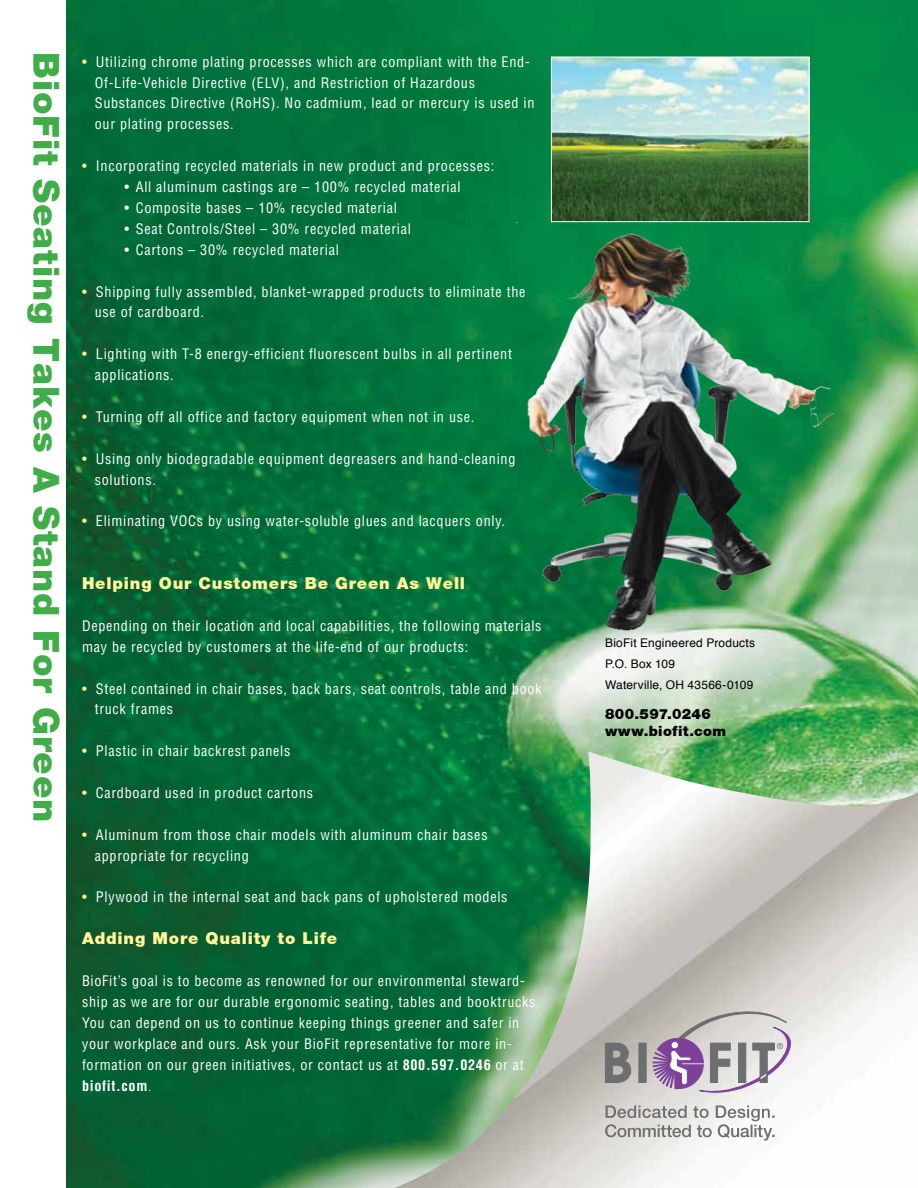
<style>
.page{position:relative;width:918px;height:1188px;background:#fff}
.page>*{position:absolute;margin:0;border:0;box-sizing:border-box;transform-origin:0 0}
.t1{font:900 35.85px "Helvetica Neue";letter-spacing:.025em;color:#41ad49}
.t2{font:900 16.35px "Helvetica Neue";letter-spacing:.05em;color:#fff799}
.t3{font:condensed 14.25px/20.9px "Helvetica";letter-spacing:.05em;color:#fff}
.t4{font:900 14.25px "Helvetica Neue";letter-spacing:.025em;color:#000}
.t5{font:12px/20.9px "Helvetica";letter-spacing:.02em;color:#000}
.s1{color:#fff799}
.s2{font-weight:700}
.s3{font-weight:300}
</style>
<div class="page">
<img style="left:66px;top:0;width:852px;height:1188px">
<img style="left:553px;top:59px;width:254px;height:161px">
<div style="left:551px;top:57px;width:258px;height:165px;border:1px solid #fff"></div>
<img style="left:516px;top:223px;width:328px;height:420px">
<img style="left:394px;top:751px;width:524px;height:437px">
<svg style="left:605px;top:1043px;width:27px;height:40px"></svg>
<div style="left:639px;top:1043px;width:7px;height:39px;background:#6d6e70"></div>
<svg style="left:653px;top:1012px;width:140px;height:83px;background:#beb3bf"></svg>
<svg style="left:605px;top:1106px;width:170px;height:35px"></svg>
<svg style="left:915px;top:0;width:3px;height:4px"></svg>
<svg style="left:915px;top:1184px;width:3px;height:4px"></svg>
<h1 class="t1" style="left:68px;top:52px;width:772px;rotate:90deg">BioFit Seating Takes A Stand For Green</h1>
<p class="t3" style="left:95px;top:51px;width:441px;text-indent:-13px"><span class="s1">•</span> Utilizing chrome plating processes which are compliant with the End-Of-Life-Vehicle Directive (ELV), and Restriction of Hazardous Substances Directive (RoHS). No cadmium, lead or mercury is used in our plating processes.</p>
<p class="t3" style="left:82px;top:155px;width:414px"><span class="s1">•</span> Incorporating recycled materials in new product and processes:</p>
<p class="t3" style="left:125px;top:176px;width:338px">• All aluminum castings are – 100% recycled material</p>
<p class="t3" style="left:125px;top:197px;width:274px">• Composite bases – 10% recycled material</p>
<p class="t3" style="left:125px;top:218px;width:288px">• Seat Controls/Steel – 30% recycled material</p>
<p class="t3" style="left:125px;top:239px;width:216px">• Cartons – 30% recycled material</p>
<p class="t3" style="left:95px;top:281px;width:432px;text-indent:-13px"><span class="s1">•</span> Shipping fully assembled, blanket-wrapped products to eliminate the use of cardboard.</p>
<p class="t3" style="left:95px;top:343px;width:419px;text-indent:-13px"><span class="s1">•</span> Lighting with T-8 energy-efficient fluorescent bulbs in all pertinent applications.</p>
<p class="t3" style="left:82px;top:406px;width:394px"><span class="s1">•</span> Turning off all office and factory equipment when not in use.</p>
<p class="t3" style="left:95px;top:448px;width:422px;text-indent:-13px"><span class="s1">•</span> Using only biodegradable equipment degreasers and hand-cleaning solutions.</p>
<p class="t3" style="left:82px;top:510px;width:425px"><span class="s1">•</span> Eliminating VOCs by using water-soluble glues and lacquers only.</p>
<p class="t2" style="left:82px;top:573px;width:385px">Helping Our Customers Be Green As Well</p>
<p class="t3" style="left:82px;top:615px;width:461px">Depending on their location and local capabilities, the following materials may be recycled by customers at the life-end of our products:</p>
<p class="t3" style="left:95px;top:678px;width:448px;text-indent:-13px"><span class="s1">•</span> Steel contained in chair bases, back bars, seat controls, table and book truck frames</p>
<p class="t3" style="left:82px;top:740px;width:210px"><span class="s1">•</span> Plastic in chair backrest panels</p>
<p class="t3" style="left:82px;top:782px;width:233px"><span class="s1">•</span> Cardboard used in product cartons</p>
<p class="t3" style="left:95px;top:824px;width:394px;text-indent:-13px"><span class="s1">•</span> Aluminum from those chair models with aluminum chair bases appropriate for recycling</p>
<p class="t3" style="left:82px;top:887px;width:427px"><span class="s1">•</span> Plywood in the internal seat and back pans of upholstered models</p>
<p class="t2" style="left:82px;top:929px;width:257px">Adding More Quality to Life</p>
<p class="t3" style="left:82px;top:970px;width:459px">BioFit’s goal is to become as renowned for our environmental steward&shy;ship as we are for our durable ergonomic seating, tables and booktrucks.<br>You can depend on us to continue keeping things greener and safer in your workplace and ours. Ask your BioFit representative for more in&shy;formation on our green initiatives, or contact us at <span class="s2">800.597.0246</span> or at <span class="s2">biofit.com</span><span class="s3">.</span></p>
<p class="t5" style="left:605px;top:633px;width:151px">BioFit Engineered Products<br>P.O. Box 109<br>Waterville, OH 43566-0109</p>
<p class="t4" style="left:605px;top:723px;width:122px">www.biofit.com</p>
<p class="t4" style="left:605px;top:705px;width:107px">800.597.0246</p>
</div>
